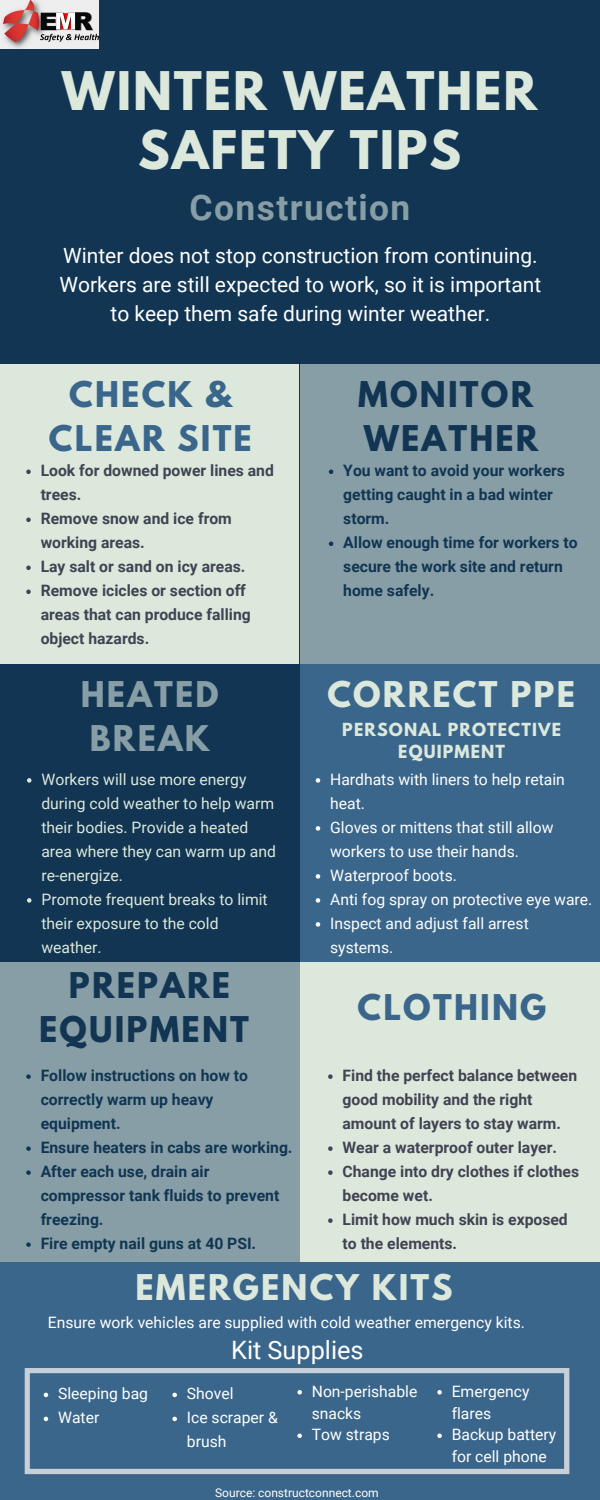
<style>
.page{position:relative;width:600px;height:1500px;background:#113552}
.page>*{position:absolute;margin:0;border:0;box-sizing:border-box;transform-origin:0 0}
.t1{font:700 47.2px/59.2px "League Spartan";letter-spacing:.04em;color:#dce8dc;text-align:center}
.t2{font:700 35.4px "Roboto";letter-spacing:.04em;color:#879ea6}
.t3{font:700 31.4px/43.5px "League Spartan";letter-spacing:.07em;color:#113552}
.t4{font:700 31.4px/43.5px "League Spartan";letter-spacing:.07em;color:#3a668b;text-align:center}
.t5{font:700 31.4px "League Spartan";letter-spacing:.07em;color:#dce8dc}
.t6{font:700 31.4px/43.5px "League Spartan";letter-spacing:.07em;color:#879ea6}
.t7{font:25.3px "Roboto";color:#fff}
.t8{font:21px/29.2px "Roboto";color:#fff;text-align:center}
.t9{font:700 16px/21.8px "League Spartan";letter-spacing:.07em;color:#dce8dc;text-align:center}
.t10{font:15.7px/24px "Roboto";color:#fff}
.t11{font:700 15.7px/24px "Roboto";color:#404352}
.t12{font:700 15.7px/24px "Roboto";color:#113552}
.t13{font:15.7px/24px "Roboto";color:#dce8dc}
.t14{font:12px "Roboto";color:#fff}
</style>
<div class="page">
<div style="left:300px;top:364px;width:300px;height:300px;background:#879ea6"></div>
<div style="left:0;top:364px;width:299px;height:300px;background:#dce8dc"></div>
<div style="left:300px;top:664px;width:300px;height:300px;background:#3a668b"></div>
<div style="left:0;top:962px;width:300px;height:300px;background:#879ea6"></div>
<div style="left:300px;top:962px;width:300px;height:300px;background:#dce8dc"></div>
<div style="left:0;top:1262px;width:600px;height:238px;background:#3a668b"></div>
<svg style="left:25px;top:1368px;width:544px;height:106px"></svg>
<img style="left:0;top:0;width:99px;height:49px">
<svg style="left:27px;top:778px;width:5px;height:5px"></svg>
<svg style="left:27px;top:898px;width:5px;height:5px"></svg>
<svg style="left:26px;top:470px;width:5px;height:4px"></svg>
<svg style="left:26px;top:518px;width:5px;height:4px"></svg>
<svg style="left:26px;top:566px;width:5px;height:4px"></svg>
<svg style="left:26px;top:590px;width:5px;height:4px"></svg>
<svg style="left:329px;top:470px;width:4px;height:4px"></svg>
<svg style="left:329px;top:542px;width:4px;height:4px"></svg>
<svg style="left:316px;top:778px;width:4px;height:5px"></svg>
<svg style="left:316px;top:826px;width:4px;height:5px"></svg>
<svg style="left:316px;top:874px;width:4px;height:5px"></svg>
<svg style="left:316px;top:898px;width:4px;height:5px"></svg>
<svg style="left:316px;top:922px;width:4px;height:5px"></svg>
<svg style="left:26px;top:1074px;width:5px;height:5px"></svg>
<svg style="left:26px;top:1146px;width:5px;height:5px"></svg>
<svg style="left:26px;top:1170px;width:5px;height:5px"></svg>
<svg style="left:26px;top:1242px;width:5px;height:5px"></svg>
<svg style="left:328px;top:1074px;width:5px;height:5px"></svg>
<svg style="left:328px;top:1146px;width:5px;height:5px"></svg>
<svg style="left:328px;top:1170px;width:5px;height:5px"></svg>
<svg style="left:328px;top:1218px;width:5px;height:5px"></svg>
<h1 class="t1" style="left:62px;top:67px;width:477px">WINTER WEATHER<br>SAFETY TIPS</h1>
<h2 class="t2" style="left:190px;top:187px;width:222px">Construction</h2>
<h3 class="t8" style="left:60px;top:241px;width:483px">Winter does not stop construction from continuing.<br>Workers are still expected to work, so it is important to keep them safe during winter weather.</h3>
<h3 class="t4" style="left:49px;top:377px;width:204px">CHECK &amp;<br>CLEAR SITE</h3>
<p class="t11" style="left:41px;top:459px;width:235px">Look for downed power lines and trees.<br>Remove snow and ice from working areas.<br>Lay salt or sand on icy areas.<br>Remove icicles or section off areas that can produce falling object hazards.</p>
<h3 class="t6" style="left:81px;top:677px;width:139px">HEATED<br>BREAK</h3>
<p class="t13" style="left:41px;top:768px;width:236px">Workers will use more energy during cold weather to help warm their bodies. Provide a heated area where they can warm up and re-energize.<br>Promote frequent breaks to limit their exposure to the cold weather.</p>
<h3 class="t3" style="left:358px;top:377px;width:182px">MONITOR<br>WEATHER</h3>
<p class="t12" style="left:343px;top:459px;width:236px">You want to avoid your workers getting caught in a bad winter storm.<br>Allow enough time for workers to secure the work site and return home safely.</p>
<h3 class="t5" style="left:327px;top:679px;width:249px">CORRECT PPE</h3>
<p class="t9" style="left:342px;top:720px;width:220px">PERSONAL PROTECTIVE<br>EQUIPMENT</p>
<p class="t10" style="left:330px;top:768px;width:264px">Hardhats with liners to help retain heat.<br>Gloves or mittens that still allow workers to use their hands.<br>Waterproof boots.<br>Anti fog spray on protective eye ware.<br>Inspect and adjust fall arrest systems.</p>
<h3 class="t3" style="left:39px;top:968px;width:211px;text-align:center">PREPARE<br>EQUIPMENT</h3>
<p class="t12" style="left:41px;top:1064px;width:253px">Follow instructions on how to correctly warm up heavy equipment.<br>Ensure heaters in cabs are working.<br>After each use, drain air compressor tank fluids to prevent freezing.<br>Fire empty nail guns at 40 PSI.</p>
<h3 class="t5" style="left:135px;top:1272px;width:319px">EMERGENCY KITS</h3>
<p class="t10" style="left:48px;top:1311px;width:479px">Ensure work vehicles are supplied with cold weather emergency kits.</p>
<h3 class="t4" style="left:357px;top:990px;width:190px">CLOTHING</h3>
<p class="t11" style="left:343px;top:1064px;width:238px">Find the perfect balance between good mobility and the right amount of layers to stay warm.<br>Wear a waterproof outer layer.<br>Change into dry clothes if clothes become wet.<br>Limit how much skin is exposed to the elements.</p>
<h3 class="t7" style="left:231px;top:1336px;width:134px">Kit Supplies</h3>
<p class="t10" style="left:187px;top:1382px;width:93px">Shovel<br>Ice scraper &amp; brush</p>
<p class="t10" style="left:312px;top:1381px;width:107px;line-height:21.8px">Non-perishable snacks<br>Tow straps</p>
<p class="t10" style="left:58px;top:1382px;width:91px">Sleeping bag<br>Water</p>
<p class="t10" style="left:452px;top:1381px;width:106px;line-height:21.8px">Emergency flares<br>Backup battery for cell phone</p>
<p class="t14" style="left:215px;top:1486px;width:165px">Source: constructconnect.com</p>
</div>
